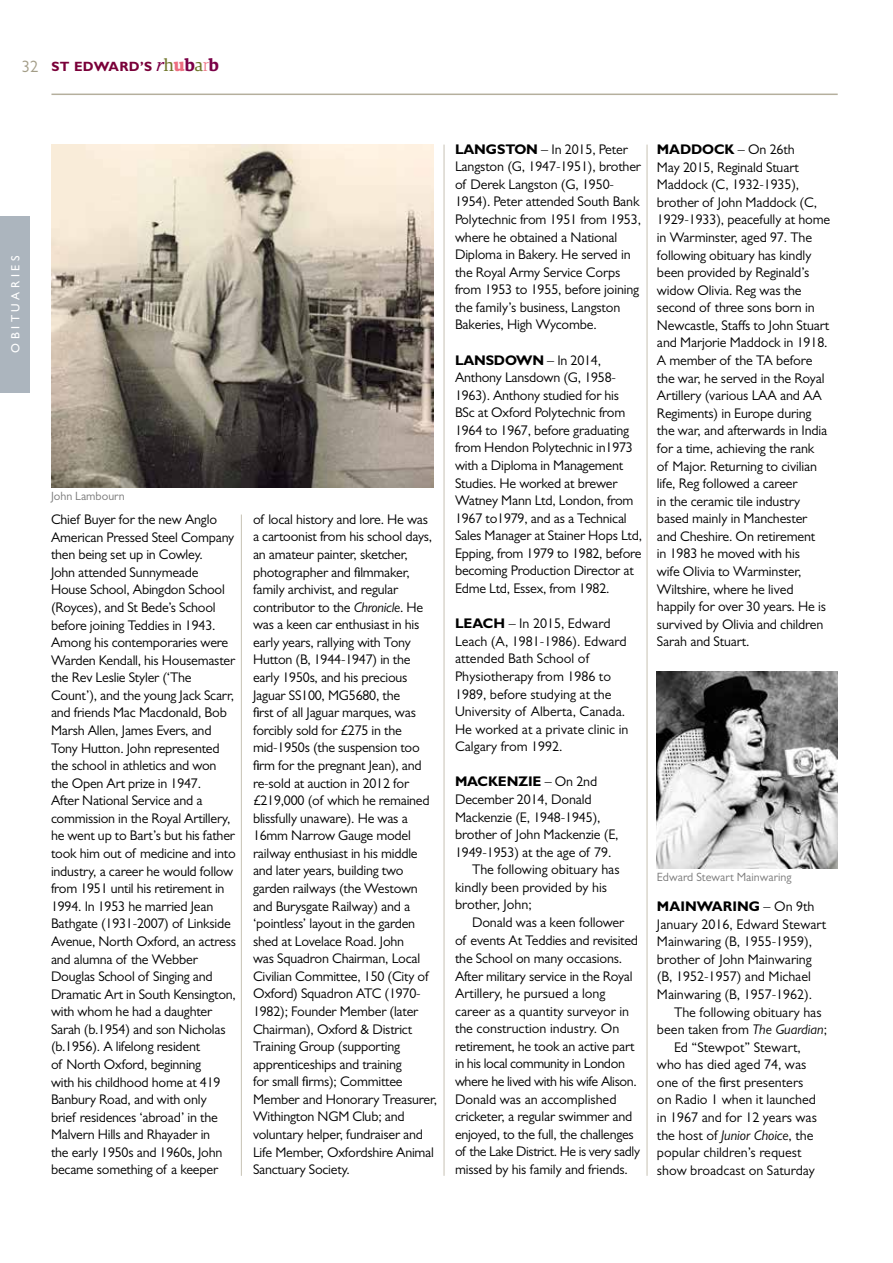
<style>
.page{position:relative;width:893px;height:1263px;background:#fff}
.page>*{position:absolute;margin:0;border:0;box-sizing:border-box;transform-origin:0 0}
.t1{font:14.1px/17.5px "Gill Sans MT Pro";letter-spacing:-.015em;color:#000}
.t2{font:700 14.1px "Gill Sans MT Pro";letter-spacing:-.01em;color:#000}
.t3{font:700 13.5px "Gill Sans MT Pro";letter-spacing:.025em;color:#7a0039}
.t4{font:12px "Gill Sans MT Pro";color:#787878}
.t5{font:500 12px "Gill Sans MT Pro";letter-spacing:.3em;color:#fff}
.s1{font-weight:400;font-size:16.5px;color:#a39d87}
.s2{font-family:"Guardian Egyp";font-weight:400;font-style:italic;font-size:17.25px;color:#7b0047}
.s3{font-family:"Guardian Egyp";font-weight:400;font-size:17.25px;color:#6d7427}
.s4{font-family:"Guardian Egyp";font-size:17.25px;color:#ed6e80}
.s5{font-family:"Guardian Egyp";font-weight:600;font-size:17.25px;color:#7b0047}
.s6{font-family:"Guardian Egyp";font-weight:300;font-size:17.25px;color:#ed6e80}
.s7{font-style:italic}
.s8{font-weight:700}
.s9{font-weight:400}
</style>
<div class="page">
<hr style="left:51px;top:94px;width:787px;height:1px;background:#b5af9d">
<img style="left:657px;top:671px;width:181px;height:197px">
<img style="left:51px;top:145px;width:383px;height:343px">
<div style="left:0;top:216px;width:30px;height:176px;background:#acb5be"></div>
<hr style="left:241px;top:514px;width:1px;height:662px;background:#c7c2b4">
<hr style="left:444px;top:145px;width:1px;height:1031px;background:#c7c2b4">
<hr style="left:647px;top:145px;width:1px;height:1031px;background:#c7c2b4">
<p class="t3" style="left:22px;top:58px;width:199px"><span class="s1">32</span> ST EDWARD’S <span class="s2">r</span><span class="s3">h</span><span class="s4">u</span><span class="s5">b</span><span class="s3">a</span><span class="s6">r</span><span class="s5">b</span></p>
<p class="t5" style="left:8px;top:353px;width:99px;rotate:-90deg">OBITUARIES</p>
<p class="t5" style="left:8px;top:333px;width:59px;rotate:-90deg">VALETE</p>
<p class="t4" style="left:51px;top:489px;width:75px">John Lambourn</p>
<p class="t1" style="left:51px;top:510px;width:186px">Chief Buyer for the new Anglo<br>American Pressed Steel Company then being set up in Cowley.<br>John attended Sunnymeade<br>House School, Abingdon School (Royces), and St Bede’s School before joining Teddies in 1943.<br>Among his contemporaries were<br>Warden Kendall, his Housemaster the Rev Leslie Styler (‘The<br>Count’), and the young Jack Scarr, and friends Mac Macdonald, Bob<br>Marsh Allen, James Evers, and<br>Tony Hutton. John represented the school in athletics and won the Open Art prize in 1947.<br>After National Service and a commission in the Royal Artillery, he went up to Bart’s but his father took him out of medicine and into industry, a career he would follow from 1951 until his retirement in<br>1994. In 1953 he married Jean<br>Bathgate (1931-2007) of Linkside<br>Avenue, North Oxford, an actress and alumna of the Webber<br>Douglas School of Singing and<br>Dramatic Art in South Kensington, with whom he had a daughter<br>Sarah (b.1954) and son Nicholas (b.1956). A lifelong resident<br>of North Oxford, beginning<br>with his childhood home at 419<br>Banbury Road, and with only<br>brief residences ‘abroad’ in the<br>Malvern Hills and Rhayader in<br>the early 1950s and 1960s, John became something of a keeper</p>
<p class="t1" style="left:253px;top:510px;width:186px">of local history and lore. He was a cartoonist from his school days, an amateur painter, sketcher, photographer and filmmaker, family archivist, and regular contributor to the <span class="s7">Chronicle</span>. He was a keen car enthusiast in his early years, rallying with Tony<br>Hutton (B, 1944-1947) in the early 1950s, and his precious<br>Jaguar SS100, MG5680, the<br>first of all Jaguar marques, was forcibly sold for £275 in the mid-1950s (the suspension too firm for the pregnant Jean), and re-sold at auction in 2012 for £219,000 (of which he remained blissfully unaware). He was a<br>16mm Narrow Gauge model railway enthusiast in his middle and later years, building two garden railways (the Westown and Burysgate Railway) and a ‘pointless’ layout in the garden shed at Lovelace Road. John<br>was Squadron Chairman, Local<br>Civilian Committee, 150 (City of<br>Oxford) Squadron ATC (1970-<br>1982); Founder Member (later<br>Chairman), Oxford &amp; District<br>Training Group (supporting apprenticeships and training<br>for small firms); Committee<br>Member and Honorary Treasurer,<br>Withington NGM Club; and voluntary helper, fundraiser and<br>Life Member, Oxfordshire Animal<br>Sanctuary Society.</p>
<p class="t1" style="left:455px;top:140px;width:188px"><span class="s8">LANGSTON</span> – In 2015, Peter<br>Langston (G, 1947-1951), brother of Derek Langston (G, 1950-<br>1954). Peter attended South Bank<br>Polytechnic from 1951 from 1953, where he obtained a National<br>Diploma in Bakery. He served in the Royal Army Service Corps from 1953 to 1955, before joining the family’s business, Langston<br>Bakeries, High Wycombe.</p>
<p class="t1" style="left:455px;top:351px;width:189px"><span class="s8">LANSDOWN</span> – In 2014,<br>Anthony Lansdown (G, 1958-<br>1963). Anthony studied for his<br>BSc at Oxford Polytechnic from<br>1964 to 1967, before graduating from Hendon Polytechnic in1973 with a Diploma in Management<br>Studies. He worked at brewer<br>Watney Mann Ltd, London, from<br>1967 to1979, and as a Technical<br>Sales Manager at Stainer Hops Ltd,<br>Epping, from 1979 to 1982, before becoming Production Director at<br>Edme Ltd, Essex, from 1982.</p>
<p class="t1" style="left:455px;top:615px;width:175px"><span class="s8">LEACH</span> – In 2015, Edward<br>Leach (A, 1981-1986). Edward attended Bath School of<br>Physiotherapy from 1986 to<br>1989, before studying at the<br>University of Alberta, Canada.<br>He worked at a private clinic in<br>Calgary from 1992.</p>
<p class="t2" style="left:455px;top:773px;width:144px">MACKENZIE <span class="s9">– On 2nd</span></p>
<p class="t1" style="left:455px;top:790px;width:138px">December 2014, Donald</p>
<p class="t1" style="left:455px;top:808px;width:147px">Mackenzie (E, 1948-1945),</p>
<p class="t1" style="left:455px;top:825px;width:165px">brother of John Mackenzie (E,</p>
<p class="t1" style="left:455px;top:843px;width:158px">1949-1953) at the age of 79.</p>
<p class="t1" style="left:472px;top:861px;width:149px">The following obituary has</p>
<p class="t1" style="left:455px;top:878px;width:154px">kindly been provided by his</p>
<p class="t1" style="left:455px;top:896px;width:78px">brother, John;</p>
<p class="t1" style="left:472px;top:913px;width:154px">Donald was a keen follower</p>
<p class="t1" style="left:455px;top:932px;width:185px">of events At Teddies and revisited</p>
<p class="t1" style="left:455px;top:949px;width:169px">the School on many occasions.</p>
<p class="t1" style="left:455px;top:967px;width:179px">After military service in the Royal</p>
<p class="t1" style="left:455px;top:984px;width:152px">Artillery, he pursued a long</p>
<p class="t1" style="left:455px;top:1002px;width:176px">career as a quantity surveyor in</p>
<p class="t1" style="left:455px;top:1020px;width:166px">the construction industry. On</p>
<p class="t1" style="left:455px;top:1037px;width:181px">retirement, he took an active part</p>
<p class="t1" style="left:455px;top:1055px;width:171px">in his local community in London</p>
<p class="t1" style="left:455px;top:1072px;width:183px">where he lived with his wife Alison.</p>
<p class="t1" style="left:455px;top:1090px;width:163px">Donald was an accomplished</p>
<p class="t1" style="left:455px;top:1107px;width:179px">cricketer, a regular swimmer and</p>
<p class="t1" style="left:455px;top:1125px;width:180px">enjoyed, to the full, the challenges</p>
<p class="t1" style="left:455px;top:1143px;width:187px">of the Lake District. He is very sadly</p>
<p class="t1" style="left:455px;top:1160px;width:174px">missed by his family and friends.</p>
<p class="t1" style="left:657px;top:141px;width:175px"><span class="s8">MADDOCK</span> – On 26th<br>May 2015, Reginald Stuart<br>Maddock (C, 1932-1935), brother of John Maddock (C,<br>1929-1933), peacefully at home in Warminster, aged 97. The following obituary has kindly been provided by Reginald’s widow Olivia. Reg was the second of three sons born in<br>Newcastle, Staffs to John Stuart and Marjorie Maddock in 1918.<br>A member of the TA before the war, he served in the Royal<br>Artillery (various LAA and AA<br>Regiments) in Europe during the war, and afterwards in India for a time, achieving the rank<br>of Major. Returning to civilian life, Reg followed a career<br>in the ceramic tile industry based mainly in Manchester and Cheshire. On retirement<br>in 1983 he moved with his<br>wife Olivia to Warminster,<br>Wiltshire, where he lived happily for over 30 years. He is survived by Olivia and children<br>Sarah and Stuart.</p>
<p class="t4" style="left:657px;top:870px;width:136px">Edward Stewart Mainwaring</p>
<p class="t2" style="left:657px;top:897px;width:159px">MAINWARING <span class="s9">– On 9th</span></p>
<p class="t1" style="left:657px;top:915px;width:171px">January 2016, Edward Stewart</p>
<p class="t1" style="left:657px;top:933px;width:157px">Mainwaring (B, 1955-1959),</p>
<p class="t1" style="left:657px;top:950px;width:156px">brother of John Mainwaring</p>
<p class="t1" style="left:657px;top:968px;width:155px">(B, 1952-1957) and Michael</p>
<p class="t1" style="left:657px;top:985px;width:157px">Mainwaring (B, 1957-1962).</p>
<p class="t1" style="left:674px;top:1003px;width:149px">The following obituary has</p>
<p class="t1" style="left:657px;top:1020px;width:172px">been taken from <span class="s7">The Guardian</span>;</p>
<p class="t1" style="left:674px;top:1038px;width:128px">Ed “Stewpot” Stewart,</p>
<p class="t1" style="left:657px;top:1056px;width:151px">who has died aged 74, was</p>
<p class="t1" style="left:657px;top:1073px;width:148px">one of the first presenters</p>
<p class="t1" style="left:657px;top:1091px;width:161px">on Radio 1 when it launched</p>
<p class="t1" style="left:657px;top:1108px;width:162px">in 1967 and for 12 years was</p>
<p class="t1" style="left:657px;top:1126px;width:158px">the host of <span class="s7">Junior Choice</span>, the</p>
<p class="t1" style="left:657px;top:1143px;width:146px">popular children’s request</p>
<p class="t1" style="left:657px;top:1161px;width:159px">show broadcast on Saturday</p>
</div>
